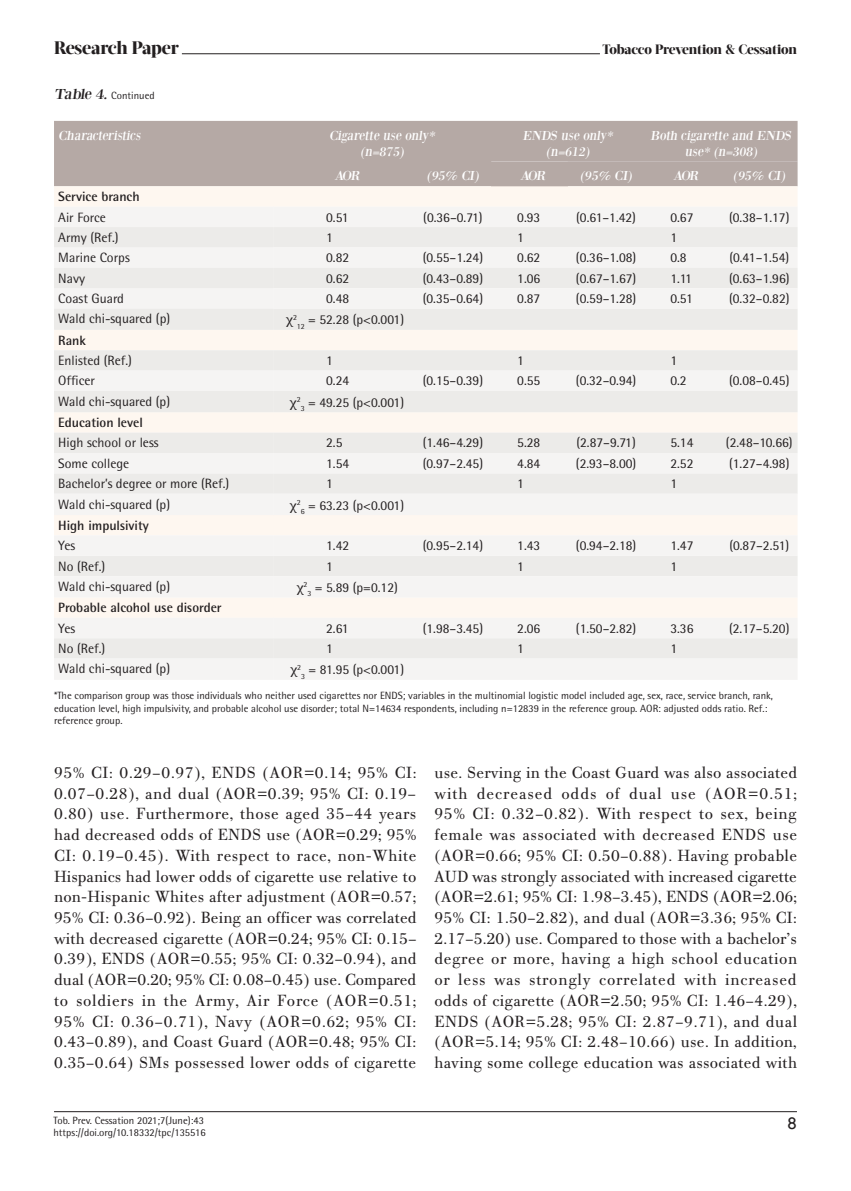
<style>
.page{position:relative;width:851px;height:1191px;background:#fff}
.page>*{position:absolute;margin:0;border:0;box-sizing:border-box;transform-origin:0 0}
.t1{font:800 18px "Acta Display W04";letter-spacing:-.01em;color:#231f20}
.t2{font:18px "Tw Cen";color:#231f20}
.t3{font:17.25px/20.7px "PF Bodoni Text";letter-spacing:.015em;color:#231f20;text-align:justify}
.t4{font:13.5px "Rotis Semi Sans Hel";color:#231f20}
.t5{font:13.5px/16.2px "Bodoni XT";color:#fff;text-align:center}
.t6{font:700 13.5px "Rotis Semi Sans Hel";color:#231f20}
.t7{font:800 13.5px "Acta Display W04";letter-spacing:-.01em;color:#231f20}
.t8{font:10.5px/12.6px "Rotis Semi Sans Hel";color:#231f20}
.s1{font-family:"Bodoni XT";font-size:15px}
.s2{font-family:"Georgia"}
</style>
<div class="page">
<hr style="left:182px;top:53px;width:418px;height:1px;background:#231f20">
<hr style="left:54px;top:1111px;width:742px;height:1px;background:#231f20">
<div style="left:54px;top:121px;width:743px;height:65px;background:#b5a9a5"></div>
<div style="left:491px;top:162px;width:76px;height:24px;background:#b5a9a5"></div>
<div style="left:567px;top:162px;width:230px;height:24px;background:#b5a9a5"></div>
<div style="left:54px;top:186px;width:743px;height:164px;background:#fef7f0"></div>
<svg style="left:54px;top:207px;width:743px;height:123px"></svg>
<svg style="left:54px;top:308px;width:219px;height:62px;fill:#ecebe9"></svg>
<div style="left:273px;top:350px;width:524px;height:20px;background:#ecebe9"></div>
<svg style="left:54px;top:370px;width:219px;height:310px;fill:#f5f4f0"></svg>
<svg style="left:273px;top:370px;width:524px;height:310px;fill:#f5f4f0"></svg>
<p class="t1" style="left:54px;top:36px;width:126px">Research Paper</p>
<p class="t7" style="left:602px;top:41px;width:196px">Tobacco Prevention &amp; Cessation</p>
<p class="t8" style="left:54px;top:89px;width:102px"><span class="s1">Table 4.</span> Continued</p>
<p class="t5" style="left:58px;top:127px;width:86px">Characteristics</p>
<p class="t5" style="left:329px;top:127px;width:110px">Cigarette use only* (n=875)</p>
<p class="t5" style="left:522px;top:127px;width:95px">ENDS use only* (n=612)</p>
<p class="t5" style="left:650px;top:127px;width:145px">Both cigarette and ENDS use* (n=308)</p>
<p class="t5" style="left:335px;top:168px;width:29px">AOR</p>
<p class="t5" style="left:427px;top:168px;width:56px">(95% CI)</p>
<p class="t5" style="left:520px;top:168px;width:29px">AOR</p>
<p class="t5" style="left:580px;top:168px;width:56px">(95% CI)</p>
<p class="t5" style="left:673px;top:168px;width:29px">AOR</p>
<p class="t5" style="left:733px;top:168px;width:56px">(95% CI)</p>
<p class="t6" style="left:58px;top:188px;width:83px">Service branch</p>
<p class="t4" style="left:58px;top:209px;width:49px">Air Force</p>
<p class="t4" style="left:326px;top:209px;width:24px">0.51</p>
<p class="t4" style="left:423px;top:209px;width:61px">(0.36–0.71)</p>
<p class="t4" style="left:517px;top:209px;width:25px">0.93</p>
<p class="t4" style="left:576px;top:209px;width:61px">(0.61–1.42)</p>
<p class="t4" style="left:670px;top:209px;width:25px">0.67</p>
<p class="t4" style="left:729px;top:209px;width:62px">(0.38–1.17)</p>
<p class="t4" style="left:58px;top:229px;width:62px">Army (Ref.)</p>
<p class="t4" style="left:326px;top:229px;width:8px">1</p>
<p class="t4" style="left:517px;top:229px;width:8px">1</p>
<p class="t4" style="left:670px;top:229px;width:8px">1</p>
<p class="t4" style="left:58px;top:250px;width:73px">Marine Corps</p>
<p class="t4" style="left:326px;top:250px;width:25px">0.82</p>
<p class="t4" style="left:422px;top:250px;width:62px">(0.55–1.24)</p>
<p class="t4" style="left:517px;top:250px;width:25px">0.62</p>
<p class="t4" style="left:576px;top:250px;width:62px">(0.36–1.08)</p>
<p class="t4" style="left:670px;top:250px;width:18px">0.8</p>
<p class="t4" style="left:729px;top:250px;width:61px">(0.41–1.54)</p>
<p class="t4" style="left:58px;top:270px;width:28px">Navy</p>
<p class="t4" style="left:326px;top:270px;width:25px">0.62</p>
<p class="t4" style="left:422px;top:270px;width:62px">(0.43–0.89)</p>
<p class="t4" style="left:517px;top:270px;width:25px">1.06</p>
<p class="t4" style="left:576px;top:270px;width:62px">(0.67–1.67)</p>
<p class="t4" style="left:670px;top:270px;width:23px">1.11</p>
<p class="t4" style="left:729px;top:270px;width:62px">(0.63–1.96)</p>
<p class="t4" style="left:58px;top:290px;width:67px">Coast Guard</p>
<p class="t4" style="left:326px;top:290px;width:25px">0.48</p>
<p class="t4" style="left:422px;top:290px;width:62px">(0.35–0.64)</p>
<p class="t4" style="left:517px;top:290px;width:25px">0.87</p>
<p class="t4" style="left:576px;top:290px;width:62px">(0.59–1.28)</p>
<p class="t4" style="left:670px;top:290px;width:24px">0.51</p>
<p class="t4" style="left:729px;top:290px;width:62px">(0.32–0.82)</p>
<p class="t4" style="left:58px;top:311px;width:113px">Wald chi-squared (p)</p>
<p class="t4" style="left:286px;top:312px;width:119px"><span class="s2">χ</span><sup>2</sup><sub>12</sub> = 52.28 (p&lt;0.001)</p>
<p class="t6" style="left:58px;top:332px;width:29px">Rank</p>
<p class="t4" style="left:58px;top:352px;width:75px">Enlisted (Ref.)</p>
<p class="t4" style="left:326px;top:352px;width:8px">1</p>
<p class="t4" style="left:517px;top:352px;width:8px">1</p>
<p class="t4" style="left:670px;top:352px;width:8px">1</p>
<p class="t4" style="left:58px;top:373px;width:38px">Officer</p>
<p class="t4" style="left:326px;top:373px;width:25px">0.24</p>
<p class="t4" style="left:422px;top:373px;width:62px">(0.15–0.39)</p>
<p class="t4" style="left:517px;top:373px;width:25px">0.55</p>
<p class="t4" style="left:576px;top:373px;width:62px">(0.32–0.94)</p>
<p class="t4" style="left:670px;top:373px;width:18px">0.2</p>
<p class="t4" style="left:729px;top:373px;width:62px">(0.08–0.45)</p>
<p class="t4" style="left:58px;top:393px;width:113px">Wald chi-squared (p)</p>
<p class="t4" style="left:290px;top:394px;width:116px"><span class="s2">χ</span><sup>2</sup><sub>3</sub> = 49.25 (p&lt;0.001)</p>
<p class="t6" style="left:58px;top:414px;width:86px">Education level</p>
<p class="t4" style="left:58px;top:435px;width:102px">High school or less</p>
<p class="t4" style="left:326px;top:435px;width:18px">2.5</p>
<p class="t4" style="left:422px;top:435px;width:62px">(1.46–4.29)</p>
<p class="t4" style="left:517px;top:435px;width:25px">5.28</p>
<p class="t4" style="left:576px;top:435px;width:61px">(2.87–9.71)</p>
<p class="t4" style="left:670px;top:435px;width:25px">5.14</p>
<p class="t4" style="left:725px;top:435px;width:68px">(2.48–10.66)</p>
<p class="t4" style="left:58px;top:455px;width:72px">Some college</p>
<p class="t4" style="left:326px;top:455px;width:25px">1.54</p>
<p class="t4" style="left:422px;top:455px;width:62px">(0.97–2.45)</p>
<p class="t4" style="left:517px;top:455px;width:25px">4.84</p>
<p class="t4" style="left:576px;top:455px;width:62px">(2.93–8.00)</p>
<p class="t4" style="left:670px;top:455px;width:25px">2.52</p>
<p class="t4" style="left:729px;top:455px;width:62px">(1.27–4.98)</p>
<p class="t4" style="left:58px;top:476px;width:172px">Bachelor’s degree or more (Ref.)</p>
<p class="t4" style="left:326px;top:476px;width:8px">1</p>
<p class="t4" style="left:517px;top:476px;width:8px">1</p>
<p class="t4" style="left:670px;top:476px;width:8px">1</p>
<p class="t4" style="left:58px;top:496px;width:113px">Wald chi-squared (p)</p>
<p class="t4" style="left:290px;top:497px;width:116px"><span class="s2">χ</span><sup>2</sup><sub>6</sub> = 63.23 (p&lt;0.001)</p>
<p class="t6" style="left:58px;top:517px;width:92px">High impulsivity</p>
<p class="t4" style="left:58px;top:538px;width:19px">Yes</p>
<p class="t4" style="left:326px;top:538px;width:25px">1.42</p>
<p class="t4" style="left:422px;top:538px;width:62px">(0.95–2.14)</p>
<p class="t4" style="left:517px;top:538px;width:25px">1.43</p>
<p class="t4" style="left:576px;top:538px;width:62px">(0.94–2.18)</p>
<p class="t4" style="left:670px;top:538px;width:25px">1.47</p>
<p class="t4" style="left:729px;top:538px;width:61px">(0.87–2.51)</p>
<p class="t4" style="left:58px;top:558px;width:48px">No (Ref.)</p>
<p class="t4" style="left:326px;top:558px;width:8px">1</p>
<p class="t4" style="left:517px;top:558px;width:8px">1</p>
<p class="t4" style="left:670px;top:558px;width:8px">1</p>
<p class="t4" style="left:58px;top:578px;width:113px">Wald chi-squared (p)</p>
<p class="t4" style="left:296px;top:579px;width:103px"><span class="s2">χ</span><sup>2</sup><sub>3</sub> = 5.89 (p=0.12)</p>
<p class="t6" style="left:58px;top:599px;width:165px">Probable alcohol use disorder</p>
<p class="t4" style="left:58px;top:620px;width:19px">Yes</p>
<p class="t4" style="left:326px;top:620px;width:24px">2.61</p>
<p class="t4" style="left:422px;top:620px;width:62px">(1.98–3.45)</p>
<p class="t4" style="left:517px;top:620px;width:25px">2.06</p>
<p class="t4" style="left:576px;top:620px;width:62px">(1.50–2.82)</p>
<p class="t4" style="left:670px;top:620px;width:25px">3.36</p>
<p class="t4" style="left:729px;top:620px;width:62px">(2.17–5.20)</p>
<p class="t4" style="left:58px;top:640px;width:48px">No (Ref.)</p>
<p class="t4" style="left:326px;top:640px;width:8px">1</p>
<p class="t4" style="left:517px;top:640px;width:8px">1</p>
<p class="t4" style="left:670px;top:640px;width:8px">1</p>
<p class="t4" style="left:58px;top:661px;width:113px">Wald chi-squared (p)</p>
<p class="t4" style="left:290px;top:662px;width:115px"><span class="s2">χ</span><sup>2</sup><sub>3</sub> = 81.95 (p&lt;0.001)</p>
<p class="t8" style="left:54px;top:689px;width:720px">*The comparison group was those individuals who neither used cigarettes nor ENDS; variables in the multinomial logistic model included age, sex, race, service branch, rank, education level, high impulsivity, and probable alcohol use disorder; total N=14634 respondents, including n=12839 in the reference group. AOR: adjusted odds ratio. Ref.: reference group.</p>
<p class="t3" style="left:54px;top:762px;width:364px">95% CI: 0.29–0.97), ENDS (AOR=0.14; 95% CI:<br>0.07–0.28), and dual (AOR=0.39; 95% CI: 0.19– 0.80) use. Furthermore, those aged 35–44 years had decreased odds of ENDS use (AOR=0.29; 95% CI: 0.19–0.45). With respect to race, non-White Hispanics had lower odds of cigarette use relative to non-Hispanic Whites after adjustment (AOR=0.57; 95% CI: 0.36–0.92). Being an officer was correlated with decreased cigarette (AOR=0.24; 95% CI: 0.15– 0.39), ENDS (AOR=0.55; 95% CI: 0.32–0.94), and dual (AOR=0.20; 95% CI: 0.08–0.45) use. Compared to soldiers in the Army, Air Force (AOR=0.51; 95% CI: 0.36–0.71), Navy (AOR=0.62; 95% CI:<br>0.43–0.89), and Coast Guard (AOR=0.48; 95% CI:<br>0.35–0.64) SMs possessed lower odds of cigarette</p>
<p class="t3" style="left:434px;top:762px;width:364px">use. Serving in the Coast Guard was also associated with decreased odds of dual use (AOR=0.51; 95% CI: 0.32–0.82). With respect to sex, being female was associated with decreased ENDS use (AOR=0.66; 95% CI: 0.50–0.88). Having probable AUD was strongly associated with increased cigarette (AOR=2.61; 95% CI: 1.98–3.45), ENDS (AOR=2.06; 95% CI: 1.50–2.82), and dual (AOR=3.36; 95% CI:<br>2.17–5.20) use. Compared to those with a bachelor’s degree or more, having a high school education or less was strongly correlated with increased odds of cigarette (AOR=2.50; 95% CI: 1.46–4.29), ENDS (AOR=5.28; 95% CI: 2.87–9.71), and dual (AOR=5.14; 95% CI: 2.48–10.66) use. In addition, having some college education was associated with</p>
<p class="t8" style="left:53px;top:1113px;width:154px">Tob. Prev. Cessation 2021;7(June):43 https://doi.org/10.18332/tpc/135516</p>
<p class="t2" style="left:786px;top:1112px;width:11px">8</p>
</div>
